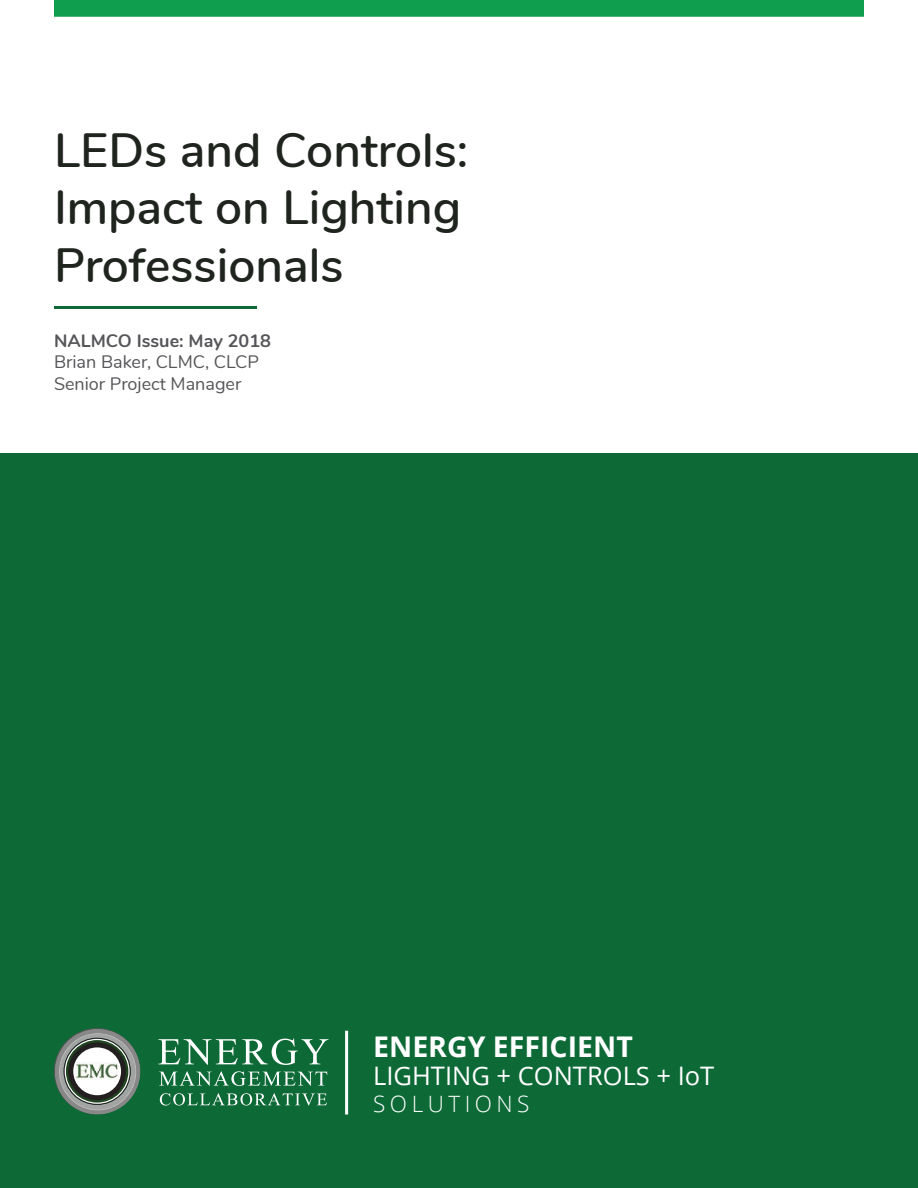
<style>
.page{position:relative;width:918px;height:1188px;background:#fff}
.page>*{position:absolute;margin:0;border:0;box-sizing:border-box;transform-origin:0 0}
.t1{font:600 48px/57.6px "Nunito";color:#1f251e}
.t2{font:700 28.5px "Open Sans";color:#fff}
.t3{font:25.5px "Open Sans";color:#fff}
.t4{font:300 22.5px "Open Sans";letter-spacing:.2em;color:#fff}
.t5{font:18px "Nunito";color:#555659}
.t6{font:700 18px "Nunito";color:#555659}
</style>
<div class="page">
<div style="left:0;top:453px;width:918px;height:735px;background:#0d6a37"></div>
<div style="left:54px;top:0;width:810px;height:16px;background:#0f9d4e"></div>
<hr style="left:345px;top:1031px;width:3px;height:83px;background:#fff">
<hr style="left:54px;top:306px;width:203px;height:3px;background:#0d6a37">
<svg style="left:158px;top:1039px;width:170px;height:26px"></svg>
<svg style="left:159px;top:1071px;width:168px;height:15px"></svg>
<svg style="left:160px;top:1093px;width:167px;height:13px"></svg>
<svg style="left:54px;top:1028px;width:86px;height:86px"></svg>
<svg style="left:64px;top:1038px;width:67px;height:67px"></svg>
<svg style="left:65px;top:1039px;width:65px;height:65px"></svg>
<svg style="left:66px;top:1040px;width:62px;height:63px"></svg>
<div style="left:68px;top:1042px;width:58px;height:58px;background:#231f20;border-radius:50%"></div>
<div style="left:73px;top:1047px;width:48px;height:48px;background:#fff;border-radius:50%"></div>
<img style="left:76px;top:1063px;width:43px;height:17px">
<p class="t1" style="left:54px;top:119px;width:416px">LEDs and Controls:</p>
<p class="t1" style="left:54px;top:176px;width:409px">Impact on Lighting<br>Professionals</p>
<p class="t6" style="left:54px;top:327px;width:219px">NALMCO Issue: May 2018</p>
<p class="t5" style="left:54px;top:349px;width:207px">Brian Baker, CLMC, CLCP</p>
<p class="t5" style="left:54px;top:370px;width:189px">Senior Project Manager</p>
<p class="t2" style="left:373px;top:1026px;width:261px">ENERGY EFFICIENT</p>
<p class="t3" style="left:373px;top:1058px;width:343px">LIGHTING + CONTROLS + IoT</p>
<p class="t4" style="left:373px;top:1089px;width:158px">SOLUTIONS</p>
</div>
